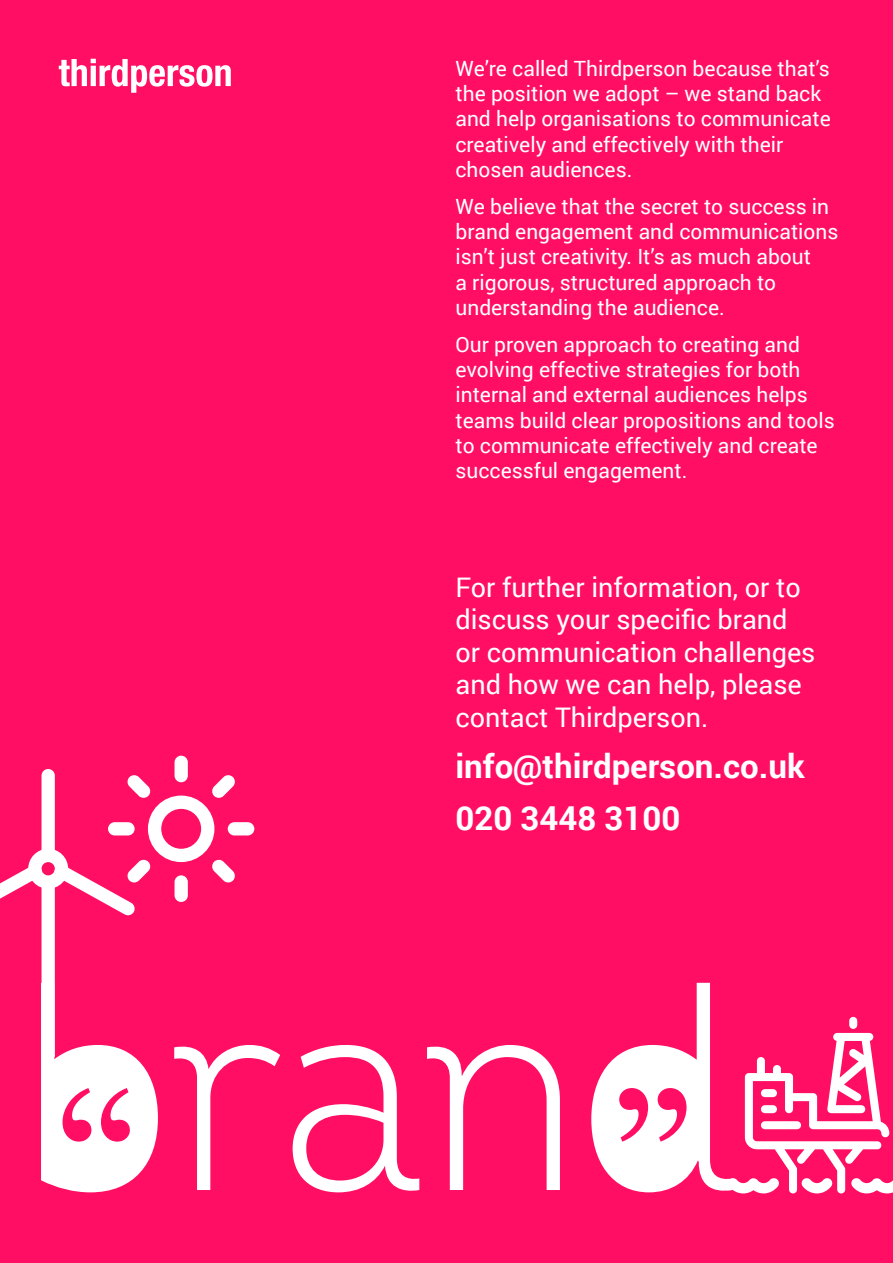
<style>
.page{position:relative;width:893px;height:1263px;background:#ff0e64}
.page>*{position:absolute;margin:0;border:0;box-sizing:border-box;transform-origin:0 0}
.t1{font:700 33px/51.6px "Roboto";color:#fff}
.t2{font:27px/32.4px "Roboto";color:#fff}
.t3{font:21px/25.2px "Roboto";color:#fff}
</style>
<div class="page">
<svg style="left:174px;top:1045px;width:106px;height:145px"></svg>
<svg style="left:293px;top:1045px;width:126px;height:148px"></svg>
<svg style="left:427px;top:1045px;width:133px;height:145px"></svg>
<svg style="left:41px;top:983px;width:117px;height:209px"></svg>
<svg style="left:591px;top:983px;width:302px;height:210px"></svg>
<div style="left:761px;top:1089px;width:16px;height:8px;background:#fff;border-radius:4px"></div>
<div style="left:761px;top:1105px;width:16px;height:8px;background:#fff;border-radius:4px"></div>
<div style="left:761px;top:1121px;width:40px;height:8px;background:#fff;border-radius:4px"></div>
<div style="left:42px;top:769px;width:13px;height:93px;background:#fff;border-radius:7px"></div>
<div style="left:228px;top:822px;width:26px;height:13px;background:#fff;border-radius:7px"></div>
<div style="left:175px;top:756px;width:13px;height:26px;background:#fff;border-radius:7px"></div>
<svg style="left:0;top:774px;width:236px;height:141px"></svg>
<div style="left:175px;top:875px;width:13px;height:27px;background:#fff;border-radius:7px"></div>
<div style="left:42px;top:879px;width:13px;height:182px;background:#fff;border-radius:7px"></div>
<svg style="left:59px;top:59px;width:172px;height:34px"></svg>
<p class="t3" style="left:455px;top:55px;width:377px">We’re called Thirdperson because that’s the position we adopt – we stand back and help organisations to communicate creatively and effectively with their chosen audiences.</p>
<p class="t3" style="left:455px;top:193px;width:384px">We believe that the secret to success in brand engagement and communications isn’t just creativity. It’s as much about<br>a rigorous, structured approach to understanding the audience.</p>
<p class="t3" style="left:455px;top:331px;width:381px">Our proven approach to creating and evolving effective strategies for both internal and external audiences helps teams build clear propositions and tools to communicate effectively and create successful engagement.</p>
<p class="t2" style="left:455px;top:570px;width:361px">For further information, or to discuss your specific brand or communication challenges and how we can help, please contact Thirdperson.</p>
<h1 class="t1" style="left:455px;top:739px;width:351px">info@thirdperson.co.uk<br>020 3448 3100</h1>
</div>
